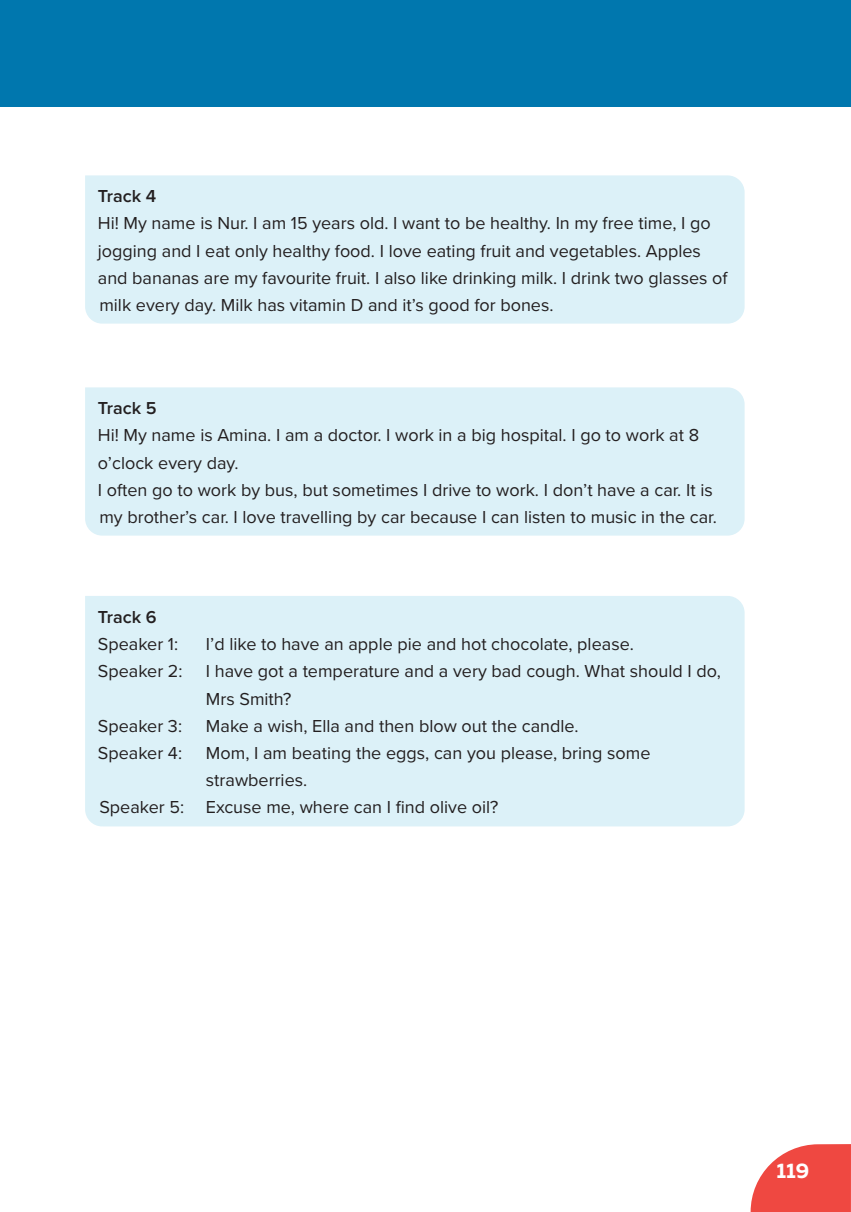
<style>
.page{position:relative;width:851px;height:1212px;background:#fff}
.page>*{position:absolute;margin:0;border:0;box-sizing:border-box;transform-origin:0 0}
.t1{font:700 21px "Muller";color:#fff}
.t2{font:18px/27.2px "Proxima Nova";color:#231f20}
.t3{font:600 18px "Proxima Nova";color:#231f20}
</style>
<div class="page">
<svg style="left:750px;top:1144px;width:100px;height:68px;background:#f1645e"></svg>
<div style="left:0;top:0;width:850px;height:106px;background:#0077ae"></div>
<div style="left:85px;top:175px;width:659px;height:149px;background:#dcf1f8"></div>
<div style="left:85px;top:387px;width:659px;height:149px;background:#dcf1f8"></div>
<div style="left:85px;top:596px;width:659px;height:230px;background:#dcf1f8"></div>
<p class="t3" style="left:98px;top:183px;width:60px">Track 4</p>
<p class="t2" style="left:98px;top:209px;width:631px">Hi! My name is Nur. I am 15 years old. I want to be healthy. In my free time, I go jogging and I eat only healthy food. I love eating fruit and vegetables. Apples and bananas are my favourite fruit. I also like drinking milk. I drink two glasses of milk every day. Milk has vitamin D and it’s good for bones.</p>
<p class="t3" style="left:98px;top:395px;width:60px">Track 5</p>
<p class="t2" style="left:98px;top:421px;width:620px">Hi! My name is Amina. I am a doctor. I work in a big hospital. I go to work at 8 o’clock every day.<br>I often go to work by bus, but sometimes I drive to work. I don’t have a car. It is my brother’s car. I love travelling by car because I can listen to music in the car.</p>
<p class="t3" style="left:98px;top:604px;width:60px">Track 6</p>
<p class="t2" style="left:98px;top:630px;width:82px">Speaker 1:</p>
<p class="t2" style="left:206px;top:630px;width:429px">I’d like to have an apple pie and hot chocolate, please.</p>
<p class="t2" style="left:98px;top:657px;width:86px">Speaker 2:</p>
<p class="t2" style="left:206px;top:657px;width:516px">I have got a temperature and a very bad cough. What should I do,<br>Mrs Smith?</p>
<p class="t2" style="left:98px;top:711px;width:86px">Speaker 3:</p>
<p class="t2" style="left:206px;top:711px;width:374px">Make a wish, Ella and then blow out the candle.</p>
<p class="t2" style="left:98px;top:738px;width:86px">Speaker 4:</p>
<p class="t2" style="left:206px;top:738px;width:446px">Mom, I am beating the eggs, can you please, bring some</p>
<p class="t2" style="left:206px;top:766px;width:103px">strawberries.</p>
<p class="t2" style="left:99px;top:793px;width:400px">Speaker 5: Excuse me, where can I find olive oil?</p>
<p class="t1" style="left:776px;top:1157px;width:34px">119</p>
</div>
